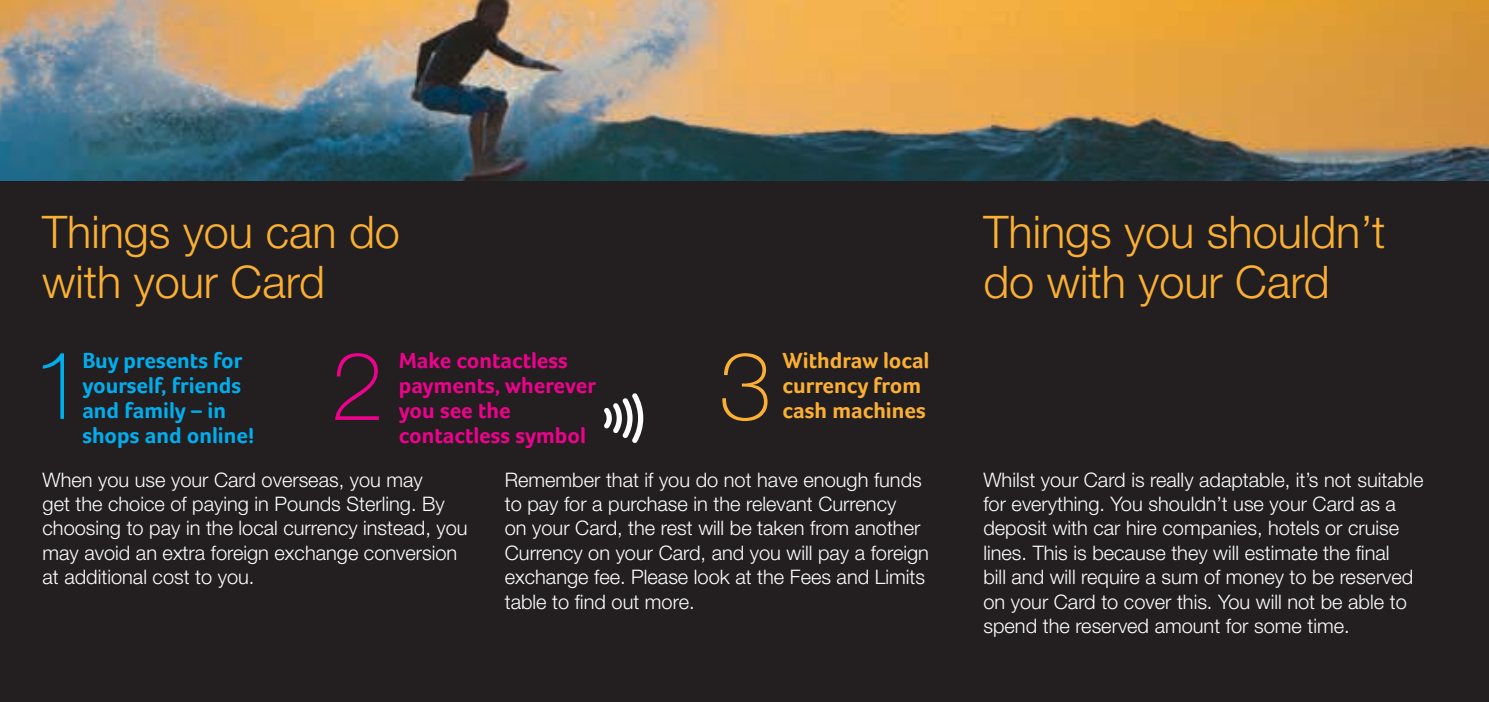
<style>
.page{position:relative;width:1489px;height:702px;background:#fff}
.page>*{position:absolute;margin:0;border:0;box-sizing:border-box;transform-origin:0 0}
.t1{font:100 95px "Helvetica Neue LT Com";color:#00aeef}
.t2{font:100 95px "Helvetica Neue LT Com";color:#ed028c}
.t3{font:100 95px "Helvetica Neue LT Com";color:#fbb033}
.t4{font:300 45px/50px "Helvetica Neue";color:#fbb033}
.t5{font:700 22.5px/25px "Foco";color:#ed028c}
.t6{font:700 22.5px/25px "Foco";color:#00aeef;text-align:justify}
.t7{font:700 22.5px/25px "Foco";color:#fbb033}
.t8{font:300 20px/24.5px "Helvetica Neue";color:#fff}
</style>
<div class="page">
<div style="left:0;top:0;width:1488px;height:702px;background:#231f20"></div>
<img style="left:0;top:0;width:1488px;height:180px">
<svg style="left:604px;top:393px;width:39px;height:50px"></svg>
<h2 class="t4" style="left:42px;top:206px;width:359px">Things you can do with your Card</h2>
<h1 class="t1" style="left:33px;top:328px;width:54px">1</h1>
<p class="t6" style="left:82px;top:347px;width:161px">Buy presents for yourself, friends and family – in</p>
<p class="t6" style="left:82px;top:422px;width:174px">shops and online!</p>
<p class="t5" style="left:399px;top:347px;width:198px">Make contactless payments, wherever you see the contactless symbol</p>
<p class="t7" style="left:782px;top:347px;width:148px">Withdraw local currency from cash machines</p>
<h1 class="t2" style="left:331px;top:330px;width:54px">2</h1>
<h1 class="t3" style="left:719px;top:330px;width:54px">3</h1>
<h2 class="t4" style="left:983px;top:206px;width:403px">Things you shouldn’t do with your Card</h2>
<p class="t8" style="left:43px;top:467px;width:426px">When you use your Card overseas, you may<br>get the choice of paying in Pounds Sterling. By choosing to pay in the local currency instead, you may avoid an extra foreign exchange conversion at additional cost to you.</p>
<p class="t8" style="left:505px;top:467px;width:425px">Remember that if you do not have enough funds to pay for a purchase in the relevant Currency<br>on your Card, the rest will be taken from another Currency on your Card, and you will pay a foreign exchange fee. Please look at the Fees and Limits table to find out more.</p>
<p class="t8" style="left:983px;top:467px;width:441px">Whilst your Card is really adaptable, it’s not suitable for everything. You shouldn’t use your Card as a deposit with car hire companies, hotels or cruise lines. This is because they will estimate the final<br>bill and will require a sum of money to be reserved on your Card to cover this. You will not be able to spend the reserved amount for some time.</p>
</div>
